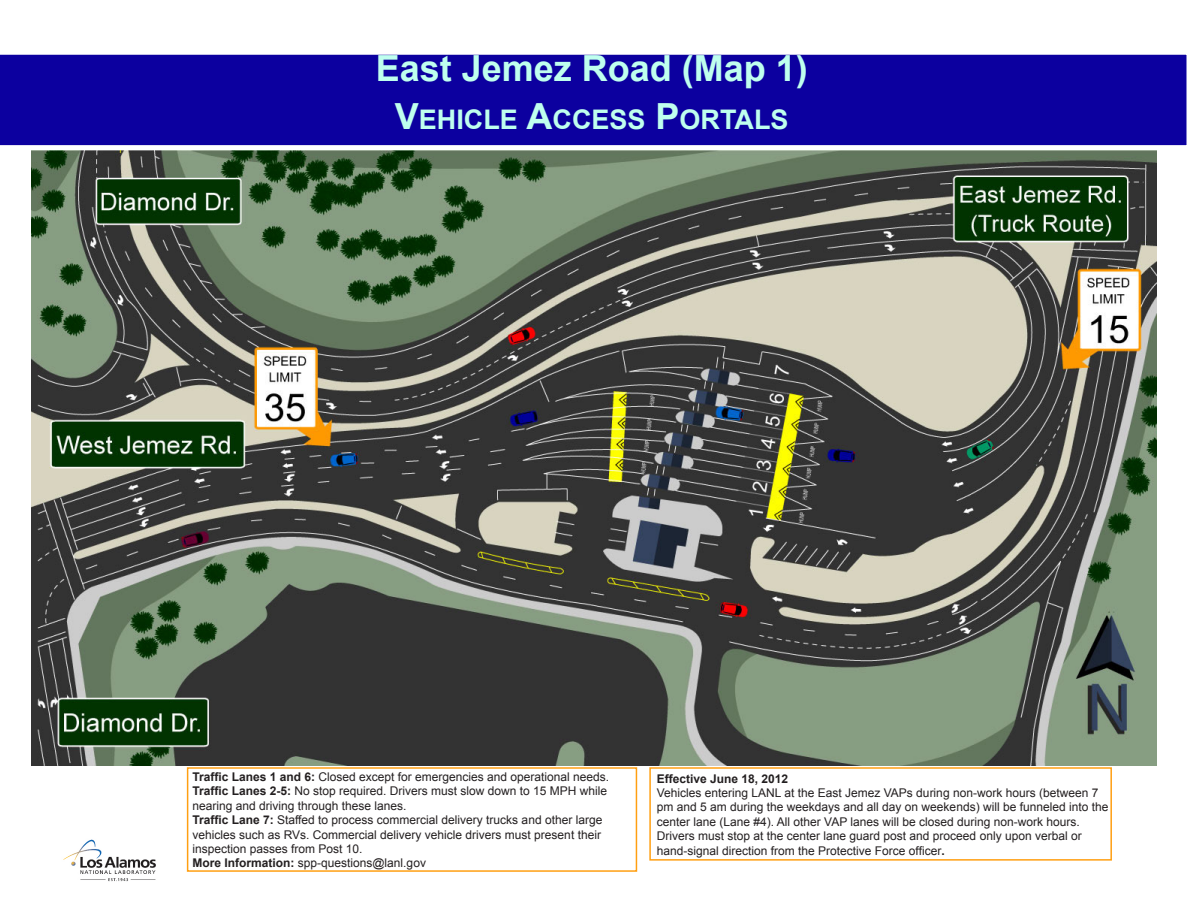
<style>
.page{position:relative;width:1188px;height:918px;background:#fff}
.page>*{position:absolute;margin:0;border:0;box-sizing:border-box;transform-origin:0 0}
.t1{font:700 36px "Arial";color:#bfffee}
.t2{font:700 27px "Arial";color:#bfffee}
.t3{font:12px/14.4px "Arial";color:#231f20}
.s1{font-size:36px}
.s2{font-weight:700}
</style>
<div class="page">
<div style="left:0;top:54px;width:1187px;height:92px;background:#0c009f"></div>
<div style="left:187px;top:767px;width:450px;height:105px;background:#fff;border:2px solid #ff9f12"></div>
<img style="left:63px;top:839px;width:93px;height:43px">
<img style="left:32px;top:151px;width:1124px;height:614px">
<div style="left:649px;top:767px;width:463px;height:94px;background:#fff;border:2px solid #ff9f12"></div>
<p class="t1" style="left:376px;top:44px;width:434px">East Jemez Road (Map 1)</p>
<p class="t2" style="left:395px;top:101px;width:395px"><span class="s1">V</span>EHICLE <span class="s1">A</span>CCESS <span class="s1">P</span>ORTALS</p>
<p class="t3" style="left:192px;top:770px;width:418px"><span class="s2">Traffic Lanes 1 and 6:</span> Closed except for emergencies and operational needs.</p>
<p class="t3" style="left:192px;top:784px;width:416px"><span class="s2">Traffic Lanes 2-5:</span> No stop required. Drivers must slow down to 15 MPH while nearing and driving through these lanes.</p>
<p class="t3" style="left:192px;top:813px;width:411px;text-align:justify"><span class="s2">Traffic Lane 7:</span> Staffed to process commercial delivery trucks and other large vehicles such as RVs. Commercial delivery vehicle drivers must present their inspection passes from Post 10.</p>
<p class="t3" style="left:192px;top:856px;width:235px"><span class="s2">More Information:</span> spp-questions@lanl.gov</p>
<p class="t3" style="left:657px;top:771px;width:453px"><span class="s2">Effective June 18, 2012<br></span>Vehicles entering LANL at the East Jemez VAPs during non-work hours (between 7 pm and 5 am during the weekdays and all day on weekends) will be funneled into the center lane (Lane #4). All other VAP lanes will be closed during non-work hours.<br>Drivers must stop at the center lane guard post and proceed only upon verbal or hand-signal direction from the Protective Force officer<span class="s2">.</span></p>
</div>
